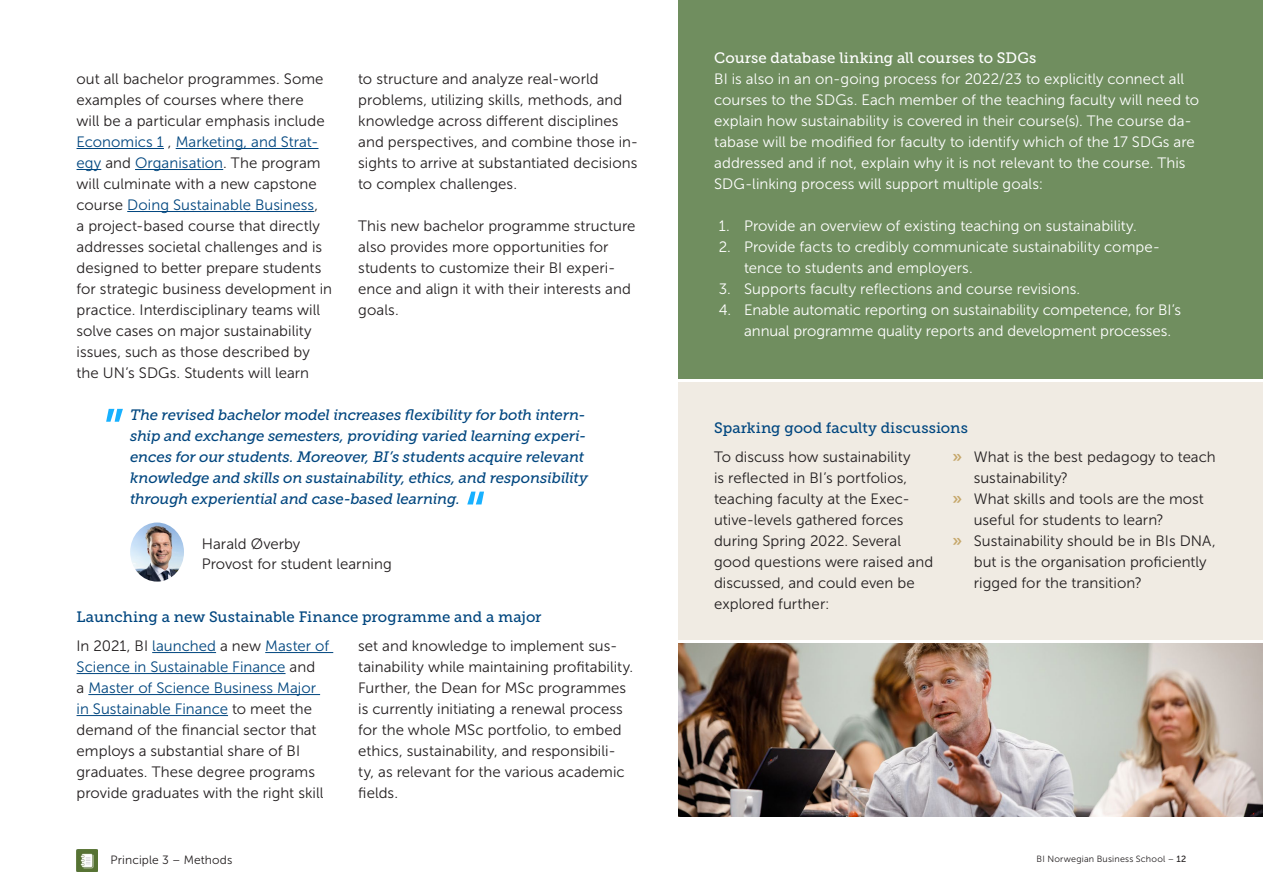
<style>
.page{position:relative;width:1263px;height:893px;background:#fff}
.page>*{position:absolute;margin:0;border:0;box-sizing:border-box;transform-origin:0 0}
.Text_Base{font:15px/21px "Museo Sans 300";letter-spacing:.005em;color:#231f20}
.Text_Base-2{font:15px/21px "Museo Sans 300";color:#fff}
.Text_Base-3{font:italic 15px/21px "Museo Slab 500";letter-spacing:-.015em;color:#00467f}
.Text_Base-4{font:15px "Museo Slab 500";letter-spacing:.005em;color:#00467f}
.Text_Base-5{font:15px "Museo Slab 500";letter-spacing:.005em;color:#fff}
.Text_Small{font:12px "Museo Sans 300";letter-spacing:.01em;color:#231f20}
.t1{font:9px "Museo Sans 300";letter-spacing:.025em;color:#231f20}
.s1{color:#00467f}
.s2{font-family:"Museo Sans 700";font-size:16.5px;color:#c6a76a}
.s3{font-family:"Museo Sans 500"}
</style>
<div class="page">
<div style="left:678px;top:0;width:585px;height:378px;background:#708e5f"></div>
<div style="left:678px;top:383px;width:585px;height:257px;background:#f0ebe3"></div>
<img style="left:77px;top:850px;width:21px;height:22px">
<hr style="left:77px;top:148px;width:87px;height:1px;background:#00467f">
<hr style="left:176px;top:148px;width:142px;height:1px;background:#00467f">
<svg style="left:77px;top:169px;width:24px;height:1px"></svg>
<hr style="left:135px;top:169px;width:88px;height:1px;background:#00467f">
<hr style="left:127px;top:211px;width:187px;height:1px;background:#00467f">
<hr style="left:152px;top:652px;width:64px;height:1px;background:#00467f">
<hr style="left:265px;top:652px;width:68px;height:1px;background:#00467f">
<hr style="left:77px;top:673px;width:209px;height:1px;background:#00467f">
<hr style="left:88px;top:694px;width:232px;height:1px;background:#00467f">
<hr style="left:77px;top:715px;width:151px;height:1px;background:#00467f">
<svg style="left:106px;top:409px;width:17px;height:13px"></svg>
<svg style="left:467px;top:492px;width:17px;height:12px"></svg>
<img style="left:130px;top:522px;width:54px;height:60px">
<img style="left:678px;top:643px;width:585px;height:173px">
<p class="Text_Base" style="left:77px;top:68px;width:257px">out all bachelor programmes. Some examples of courses where there<br>will be a particular emphasis include <span class="s1">Economics 1</span> , <span class="s1">Marketing, and Strat&shy;egy</span> and <span class="s1">Organisation</span>. The program will culminate with a new capstone course <span class="s1">Doing Sustainable Business</span>,<br>a project-based course that directly addresses societal challenges and is designed to better prepare students for strategic business development in practice. Interdisciplinary teams will solve cases on major sustainability issues, such as those described by the UN’s SDGs. Students will learn</p>
<p class="Text_Base" style="left:358px;top:68px;width:281px">to structure and analyze real-world problems, utilizing skills, methods, and knowledge across different disciplines and perspectives, and combine those in&shy;sights to arrive at substantiated decisions to complex challenges.</p>
<p class="Text_Base" style="left:358px;top:215px;width:279px">This new bachelor programme structure also provides more opportunities for students to customize their BI experi&shy;ence and align it with their interests and goals.</p>
<p class="Text_Base-3" style="left:130px;top:404px;width:459px">The revised bachelor model increases flexibility for both intern&shy;ship and exchange semesters, providing varied learning experi&shy;ences for our students. Moreover, BI’s students acquire relevant knowledge and skills on sustainability, ethics, and responsibility through experiential and case-based learning.</p>
<p class="Text_Base" style="left:202px;top:533px;width:100px">Harald Øverby</p>
<p class="Text_Base" style="left:202px;top:553px;width:191px">Provost for student learning</p>
<p class="Text_Base-4" style="left:77px;top:608px;width:467px">Launching a new Sustainable Finance programme and a major</p>
<p class="Text_Base" style="left:358px;top:635px;width:276px">set and knowledge to implement sus&shy;tainability while maintaining profitability.<br>Further, the Dean for MSc programmes is currently initiating a renewal process for the whole MSc portfolio, to embed ethics, sustainability, and responsibili&shy;ty, as relevant for the various academic fields.</p>
<p class="Text_Base" style="left:77px;top:635px;width:254px">In 2021, BI <span class="s1">launched</span> a new <span class="s1">Master of Science in Sustainable Finance</span> and<br>a <span class="s1">Master of Science Business Major in Sustainable Finance</span> to meet the demand of the financial sector that employs a substantial share of BI graduates. These degree programs provide graduates with the right skill</p>
<p class="Text_Base-5" style="left:714px;top:49px;width:324px">Course database linking all courses to SDGs</p>
<p class="Text_Base-2" style="left:714px;top:68px;width:487px">BI is also in an on-going process for 2022/23 to explicitly connect all courses to the SDGs. Each member of the teaching faculty will need to explain how sustainability is covered in their course(s). The course da&shy;tabase will be modified for faculty to identify which of the 17 SDGs are addressed and if not, explain why it is not relevant to the course. This SDG-linking process will support multiple goals:</p>
<p class="Text_Base-2" style="left:719px;top:215px;width:420px">1. Provide an overview of existing teaching on sustainability.</p>
<p class="Text_Base-2" style="left:744px;top:236px;width:417px;text-indent:-26px">2. Provide facts to credibly communicate sustainability compe&shy;tence to students and employers.</p>
<p class="Text_Base-2" style="left:719px;top:278px;width:363px">3. Supports faculty reflections and course revisions.</p>
<p class="Text_Base-2" style="left:744px;top:299px;width:438px;text-indent:-26px">4. Enable automatic reporting on sustainability competence, for BI’s annual programme quality reports and development processes.</p>
<p class="Text_Base-4" style="left:714px;top:420px;width:255px">Sparking good faculty discussions</p>
<p class="Text_Base" style="left:974px;top:446px;width:244px;text-indent:-21px"><span class="s2">»</span> What is the best pedagogy to teach sustainability?</p>
<p class="Text_Base" style="left:974px;top:488px;width:232px;text-indent:-21px"><span class="s2">»</span> What skills and tools are the most useful for students to learn?</p>
<p class="Text_Base" style="left:974px;top:530px;width:243px;text-indent:-21px"><span class="s2">»</span> Sustainability should be in BIs DNA, but is the organisation proficiently rigged for the transition?</p>
<p class="Text_Base" style="left:714px;top:446px;width:221px">To discuss how sustainability<br>is reflected in BI’s portfolios, teaching faculty at the Exec&shy;utive-levels gathered forces during Spring 2022. Several good questions were raised and discussed, and could even be explored further:</p>
<p class="Text_Small" style="left:111px;top:854px;width:123px">Principle 3 – Methods</p>
<p class="t1" style="left:1037px;top:854px;width:151px">BI Norwegian Business School – <span class="s3">12</span></p>
</div>
